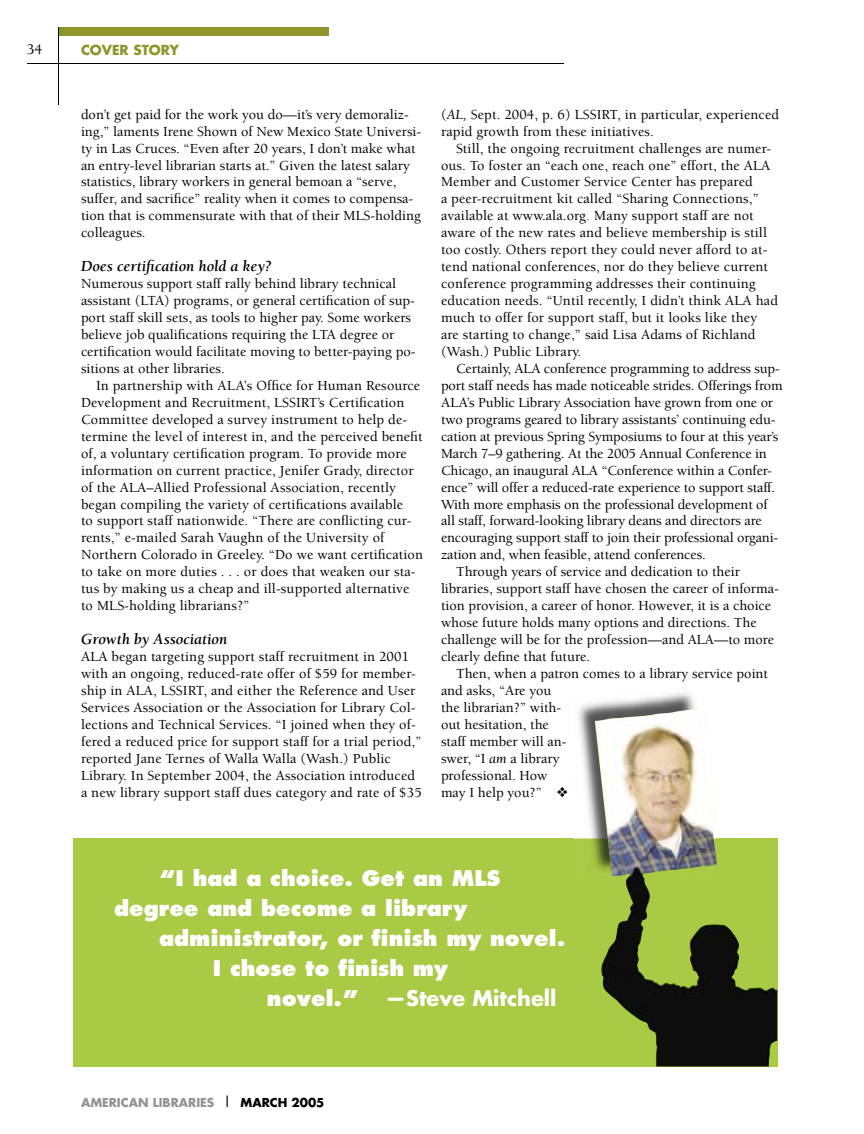
<style>
.page{position:relative;width:864px;height:1134px;background:#fff}
.page>*{position:absolute;margin:0;border:0;box-sizing:border-box;transform-origin:0 0}
.t1{font:800 21px/30px "Futura";color:#fff}
.t2{font:700 21px "Futura";color:#fff}
.t3{font:italic 700 15.75px "Berkeley";color:#000}
.t4{font:500 15px "Berkeley";color:#000}
.t5{font:500 14.25px/17px "Berkeley";color:#000}
.t6{font:700 13.5px "Futura";color:#8e952c}
.t7{font:700 12px "Futura";color:#939393}
.s1{font-weight:400;font-style:italic}
.s2{font-size:15px;color:#45883e}
.s3{font-weight:800}
.s4{color:#000}
</style>
<div class="page">
<hr style="left:27px;top:63px;width:537px;height:1px;background:#000">
<div style="left:59px;top:27px;width:269px;height:9px;background:#8e952c"></div>
<hr style="left:58px;top:27px;width:1px;height:78px;background:#000">
<div style="left:73px;top:838px;width:705px;height:229px;background:#a8ca44"></div>
<img style="left:601px;top:875px;width:176px;height:191px">
<img style="left:575px;top:693px;width:120px;height:175px">
<img style="left:599px;top:708px;width:118px;height:167px">
<p class="t4" style="left:27px;top:41px;width:17px">34</p>
<p class="t6" style="left:81px;top:41px;width:100px">COVER STORY</p>
<p class="t5" style="left:81px;top:106px;width:342px">don’t get paid for the work you do—it’s very demoraliz&shy;ing,” laments Irene Shown of New Mexico State Universi&shy;ty in Las Cruces. “Even after 20 years, I don’t make what an entry-level librarian starts at.” Given the latest salary statistics, library workers in general bemoan a “serve, suffer, and sacrifice” reality when it comes to compensa&shy;tion that is commensurate with that of their MLS-holding colleagues.</p>
<p class="t3" style="left:81px;top:258px;width:192px">Does certification hold a key?</p>
<p class="t5" style="left:81px;top:275px;width:336px">Numerous support staff rally behind library technical assistant (LTA) programs, or general certification of sup&shy;port staff skill sets, as tools to higher pay. Some workers believe job qualifications requiring the LTA degree or certification would facilitate moving to better-paying po&shy;sitions at other libraries.</p>
<p class="t5" style="left:81px;top:377px;width:344px;text-indent:15px">In partnership with ALA’s Office for Human Resource Development and Recruitment, LSSIRT’s Certification Committee developed a survey instrument to help de&shy;termine the level of interest in, and the perceived benefit of, a voluntary certification program. To provide more information on current practice, Jenifer Grady, director of the ALA–Allied Professional Association, recently began compiling the variety of certifications available<br>to support staff nationwide. “There are conflicting cur&shy;rents,” e-mailed Sarah Vaughn of the University of Northern Colorado in Greeley. “Do we want certification to take on more duties . . . or does that weaken our sta&shy;tus by making us a cheap and ill-supported alternative to MLS-holding librarians?”</p>
<p class="t3" style="left:81px;top:631px;width:148px">Growth by Association</p>
<p class="t5" style="left:81px;top:648px;width:342px">ALA began targeting support staff recruitment in 2001 with an ongoing, reduced-rate offer of $59 for member&shy;ship in ALA, LSSIRT, and either the Reference and User Services Association or the Association for Library Col&shy;lections and Technical Services. “I joined when they of&shy;fered a reduced price for support staff for a trial period,” reported Jane Ternes of Walla Walla (Wash.) Public Library. In September 2004, the Association introduced a new library support staff dues category and rate of $35</p>
<p class="t5" style="left:441px;top:106px;width:340px">(<span class="s1">AL,</span> Sept. 2004, p. 6) LSSIRT, in particular, experienced rapid growth from these initiatives.</p>
<p class="t5" style="left:441px;top:140px;width:338px;text-indent:15px">Still, the ongoing recruitment challenges are numer&shy;ous. To foster an “each one, reach one” effort, the ALA Member and Customer Service Center has prepared<br>a peer-recruitment kit called “Sharing Connections,” available at www.ala.org<span class="s2">.</span> Many support staff are not aware of the new rates and believe membership is still too costly. Others report they could never afford to at&shy;tend national conferences, nor do they believe current conference programming addresses their continuing education needs. “Until recently, I didn’t think ALA had much to offer for support staff, but it looks like they are starting to change,” said Lisa Adams of Richland (Wash.) Public Library.</p>
<p class="t5" style="left:456px;top:360px;width:325px">Certainly, ALA conference programming to address sup-</p>
<p class="t5" style="left:441px;top:377px;width:343px">port staff needs has made noticeable strides. Offerings from</p>
<p class="t5" style="left:441px;top:394px;width:334px">ALA’s Public Library Association have grown from one or</p>
<p class="t5" style="left:441px;top:411px;width:336px">two programs geared to library assistants’ continuing edu-</p>
<p class="t5" style="left:441px;top:428px;width:339px">cation at previous Spring Symposiums to four at this year’s</p>
<p class="t5" style="left:441px;top:445px;width:327px">March 7–9 gathering. At the 2005 Annual Conference in</p>
<p class="t5" style="left:441px;top:462px;width:333px">Chicago, an inaugural ALA “Conference within a Confer-</p>
<p class="t5" style="left:441px;top:479px;width:336px">ence” will offer a reduced-rate experience to support staff.</p>
<p class="t5" style="left:441px;top:496px;width:328px">With more emphasis on the professional development of</p>
<p class="t5" style="left:441px;top:513px;width:322px">all staff, forward-looking library deans and directors are</p>
<p class="t5" style="left:441px;top:530px;width:339px">encouraging support staff to join their professional organi-</p>
<p class="t5" style="left:441px;top:547px;width:266px">zation and, when feasible, attend conferences.</p>
<p class="t5" style="left:456px;top:564px;width:286px">Through years of service and dedication to their</p>
<p class="t5" style="left:441px;top:581px;width:339px">libraries, support staff have chosen the career of informa-</p>
<p class="t5" style="left:441px;top:598px;width:332px">tion provision, a career of honor. However, it is a choice</p>
<p class="t5" style="left:441px;top:614px;width:317px">whose future holds many options and directions. The</p>
<p class="t5" style="left:441px;top:631px;width:335px">challenge will be for the profession—and ALA—to more</p>
<p class="t5" style="left:441px;top:648px;width:151px">clearly define that future.</p>
<p class="t5" style="left:456px;top:665px;width:314px">Then, when a patron comes to a library service point</p>
<p class="t5" style="left:441px;top:682px;width:112px">and asks, “Are you</p>
<p class="t5" style="left:441px;top:699px;width:122px">the librarian?” with-</p>
<p class="t5" style="left:441px;top:716px;width:109px">out hesitation, the</p>
<p class="t5" style="left:441px;top:733px;width:127px">staff member will an-</p>
<p class="t5" style="left:441px;top:750px;width:120px">swer, “I <span class="s1">am</span> a library</p>
<p class="t5" style="left:441px;top:767px;width:108px">professional. How</p>
<p class="t5" style="left:441px;top:784px;width:128px">may I help you?” ❖</p>
<h1 class="t1" style="left:114px;top:863px;width:388px;text-indent:45px">“I had a choice. Get an MLS degree and become a library</h1>
<h1 class="t1" style="left:213px;top:923px;width:354px;text-indent:-54px">administrator, or finish my novel.<br>I chose to finish my</h1>
<h1 class="t2" style="left:267px;top:984px;width:291px"><span class="s3">novel.”</span> —Steve Mitchell</h1>
<p class="t7" style="left:81px;top:1095px;width:245px">AMERICAN LIBRARIES <span class="s4">❘ MARCH 2005</span></p>
</div>
